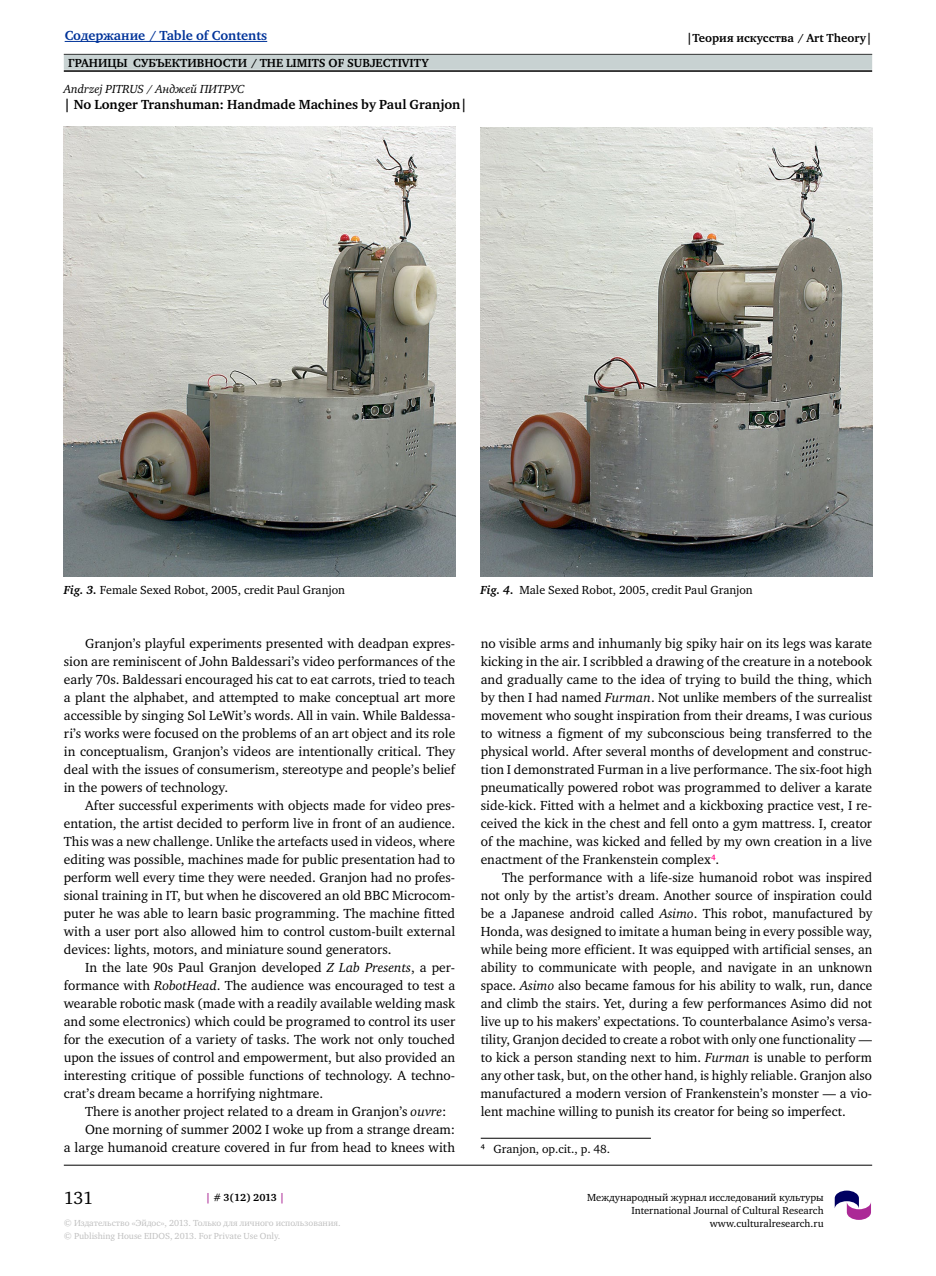
<style>
.page{position:relative;width:936px;height:1276px;background:#fff}
.page>*{position:absolute;margin:0;border:0;box-sizing:border-box;transform-origin:0 0}
.t1{font:18px "Charter C";color:#000}
.t2{font:13.5px/18px "Charter C";color:#000;text-align:justify}
.t3{font:700 13.5px "Charter C";color:#000}
.t4{font:700 13.5px "Charter C";color:#039}
.t5{font:12px "Charter C";color:#000}
.t6{font:700 12px "Charter C";color:#000}
.t7{font:italic 12px "Charter C";color:#000}
.t8{font:10.5px/12.6px "Charter C";color:#000;text-align:right}
.t9{font:700 10.5px "Charter C";letter-spacing:-.01em;color:#000}
.t10{font:9px/12.8px "Charter C";color:#c0c0c0}
.s1{font-weight:700;font-style:italic}
.s2{font-style:italic}
.s3{color:#ab2996}
</style>
<div class="page">
<hr style="left:64px;top:54px;width:808px;height:1px;background:#000">
<div style="left:64px;top:55px;width:808px;height:15px;background:#c8d2d2"></div>
<hr style="left:64px;top:1165px;width:808px;height:1px;background:#000">
<hr style="left:64px;top:70px;width:808px;height:2px;background:#000">
<svg style="left:834px;top:1190px;width:37px;height:30px"></svg>
<hr style="left:65px;top:41px;width:202px;height:1px;background:#039">
<hr style="left:480px;top:1138px;width:171px;height:1px;background:#000">
<img style="left:480px;top:128px;width:392px;height:448px">
<img style="left:64px;top:126px;width:391px;height:450px">
<p class="t4" style="left:65px;top:28px;width:204px">Содержание / Table of Contents</p>
<p class="t6" style="left:686px;top:31px;width:187px">|Теория искусства / Art Theory|</p>
<p class="t6" style="left:68px;top:56px;width:362px">Границы субъективности / The Limits of Subjectivity</p>
<p class="t7" style="left:64px;top:82px;width:182px">Andrzej PITRUS / Анджей ПИТРУС</p>
<p class="t3" style="left:64px;top:97px;width:405px">| No Longer Transhuman: Handmade Machines by Paul Granjon|</p>
<p class="t5" style="left:64px;top:583px;width:283px"><span class="s1">Fig. 3.</span> Female Sexed Robot, 2005, credit Paul Granjon</p>
<p class="t5" style="left:480px;top:583px;width:274px"><span class="s1">Fig. 4.</span> Male Sexed Robot, 2005, credit Paul Granjon</p>
<p class="t2" style="left:64px;top:635px;width:393px;text-indent:21px">Granjon’s playful experiments presented with deadpan expres&shy;sion are reminiscent of John Baldessari’s video performances of the early 70s. Baldessari encouraged his cat to eat carrots, tried to teach a plant the alphabet, and attempted to make conceptual art more accessible by singing Sol LeWit’s words. All in vain. While Baldessa&shy;ri’s works were focused on the problems of an art object and its role in conceptualism, Granjon’s videos are intentionally critical. They deal with the issues of consumerism, stereotype and people’s belief in the powers of technology.</p>
<p class="t2" style="left:64px;top:797px;width:393px;text-indent:21px">After successful experiments with objects made for video pres&shy;entation, the artist decided to perform live in front of an audience.<br>This was a new challenge. Unlike the artefacts used in videos, where editing was possible, machines made for public presentation had to perform well every time they were needed. Granjon had no profes&shy;sional training in IT, but when he discovered an old BB C Microcom&shy;puter he was able to learn basic programming. The machine fitted with a user port also allowed him to control custom-built external devices: lights, motors, and miniature sound generators.</p>
<p class="t2" style="left:64px;top:958px;width:393px;text-indent:21px">In the late 90s Paul Granjon developed <span class="s2">Z Lab Presents</span>, a per&shy;formance with <span class="s2">RobotHead</span>. The audience was encouraged to test a wearable robotic mask (made with a readily available welding mask and some electronics) which could be programed to control its user for the execution of a variety of tasks. The work not only touched upon the issues of control and empowerment, but also provided an interesting critique of possible functions of technology. A techno&shy;crat’s dream became a horrifying nightmare.</p>
<p class="t2" style="left:85px;top:1102px;width:363px">There is another project related to a dream in Granjon’s <span class="s2">ouvre</span>:</p>
<p class="t2" style="left:85px;top:1120px;width:371px">One morning of summer 2002 I woke up from a strange dream:</p>
<p class="t2" style="left:64px;top:1138px;width:393px">a large humanoid creature covered in fur from head to knees with</p>
<p class="t2" style="left:480px;top:634px;width:393px">no visible arms and inhumanly big spiky hair on its legs was karate kicking in the air. I scribbled a drawing of the creature in a notebook and gradually came to the idea of trying to build the thing, which by then I had named <span class="s2">Furman</span>. Not unlike members of the surrealist movement who sought inspiration from their dreams, I was curious to witness a figment of my subconscious being transferred to the physical world. After several months of development and construc&shy;tion I demonstrated Furman in a live performance. The six-foot high pneumatically powered robot was programmed to deliver a karate side-kick. Fitted with a helmet and a kickboxing practice vest, I re&shy;ceived the kick in the chest and fell onto a gym mattress. I, creator of the machine, was kicked and felled by my own creation in a live enactment of the Frankenstein complex<sup>4</sup>.</p>
<p class="t2" style="left:480px;top:869px;width:393px;text-indent:21px">The performance with a life-size humanoid robot was inspired not only by the artist’s dream. Another source of inspiration could be a Japanese android called <span class="s2">Asimo</span>. This robot, manufactured by Honda, was designed to imitate a human being in every possible way, while being more efficient. It was equipped with artificial senses, an ability to communicate with people, and navigate in an unknown space. <span class="s2">Asimo</span> also became famous for his ability to walk, run, dance and climb the stairs. Yet, during a few performances Asimo did not live up to his makers’ expectations. To counterbalance Asimo’s versa&shy;tility, Granjon decided to create a robot with only one functionality — to kick a person standing next to him. <span class="s2">Furman</span> is unable to perform any other task, but, on the other hand, is highly reliable. Granjon also manufactured a modern version of Frankenstein’s monster — a vio&shy;lent machine willing to punish its creator for being so imperfect.</p>
<p class="t5" style="left:480px;top:1142px;width:131px"><sup>4</sup> Granjon, op.cit., p. 48.</p>
<h1 class="t1" style="left:64px;top:1188px;width:31px">131</h1>
<p class="t8" style="left:587px;top:1191px;width:238px">Международный журнал исследований культуры<br>International Journal of Cultural Research www.culturalresearch.ru</p>
<p class="t9" style="left:206px;top:1192px;width:81px"><span class="s3">|</span> # 3(12) 2013 <span class="s3">|</span></p>
<p class="t10" style="left:64px;top:1217px;width:278px">© Издательство «Эйдос», 2013. Только для личного использования. © Publishing House EIDOS, 2013. For Private Use Only.</p>
</div>
